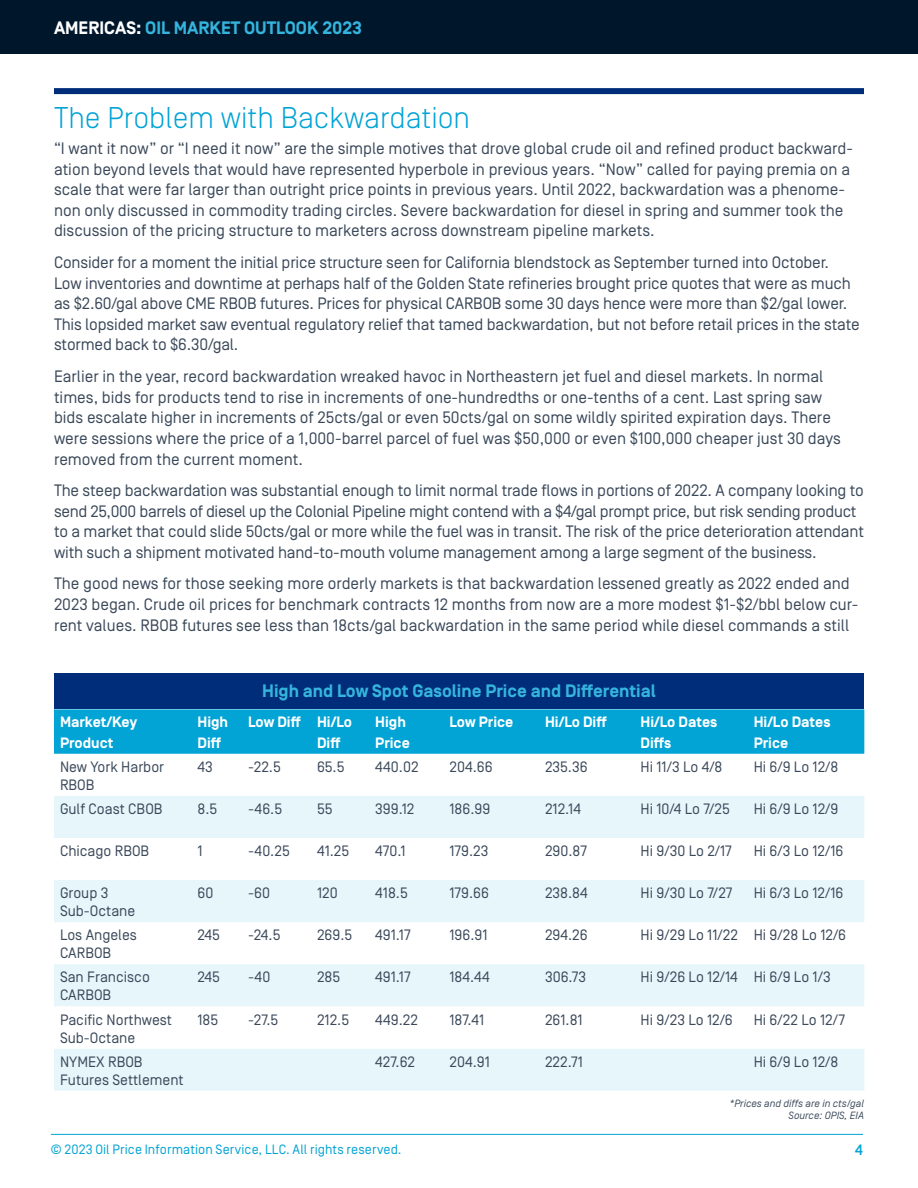
<style>
.page{position:relative;width:918px;height:1188px;background:#fff}
.page>*{position:absolute;margin:0;border:0;box-sizing:border-box;transform-origin:0 0}
.Subhead{font:300 30px "Simplon Norm";color:#02a3d5}
.t1{font:700 18px "Simplon Norm";color:#35b5dd}
.t2{font:16.5px/20.7px "Simplon Norm";color:#3a4859}
.t3{font:15px/18px "Simplon Norm";color:#3a4859}
.t4{font:700 15px/20.2px "Simplon Norm";color:#fff}
.t5{font:500 15px "Simplon Norm";color:#02a3d5}
.t6{font:13.5px "Simplon Norm";letter-spacing:.01em;color:#02a3d5}
.t7{font:italic 10.5px "Simplon Norm";color:#3a4859}
.s1{color:#fff}
</style>
<div class="page">
<hr style="left:51px;top:1134px;width:812px;height:1px;background:#02a3d5">
<div style="left:0;top:0;width:918px;height:54px;background:#00162b"></div>
<div style="left:54px;top:673px;width:810px;height:36px;background:#002d79"></div>
<div style="left:54px;top:88px;width:810px;height:6px;background:#002d79"></div>
<div style="left:54px;top:709px;width:810px;height:45px;background:#02a3d5"></div>
<svg style="left:54px;top:796px;width:810px;height:295px;fill:#e6f6fb"></svg>
<svg style="left:54px;top:1006px;width:810px;height:43px"></svg>
<p class="t1" style="left:54px;top:18px;width:310px"><span class="s1">AMERICAS:</span> OIL MARKET OUTLOOK 2023</p>
<p class="Subhead" style="left:54px;top:102px;width:418px">The Problem with Backwardation</p>
<p class="t2" style="left:54px;top:138px;width:800px">“I want it now” or “I need it now” are the simple motives that drove global crude oil and refined product backward&shy;ation beyond levels that would have represented hyperbole in previous years. “Now” called for paying premia on a scale that were far larger than outright price points in previous years. Until 2022, backwardation was a phenome&shy;non only discussed in commodity trading circles. Severe backwardation for diesel in spring and summer took the discussion of the pricing structure to marketers across downstream pipeline markets.</p>
<p class="t2" style="left:54px;top:252px;width:807px">Consider for a moment the initial price structure seen for California blendstock as September turned into October.<br>Low inventories and downtime at perhaps half of the Golden State refineries brought price quotes that were as much as $2.60/gal above CME RBOB futures. Prices for physical CARBOB some 30 days hence were more than $2/gal lower.<br>This lopsided market saw eventual regulatory relief that tamed backwardation, but not before retail prices in the state stormed back to $6.30/gal.</p>
<p class="t2" style="left:54px;top:366px;width:788px">Earlier in the year, record backwardation wreaked havoc in Northeastern jet fuel and diesel markets. In normal times, bids for products tend to rise in increments of one-hundredths or one-tenths of a cent. Last spring saw bids escalate higher in increments of 25cts/gal or even 50cts/gal on some wildly spirited expiration days. There were sessions where the price of a 1,000-barrel parcel of fuel was $50,000 or even $100,000 cheaper just 30 days removed from the current moment.</p>
<p class="t2" style="left:54px;top:480px;width:812px">The steep backwardation was substantial enough to limit normal trade flows in portions of 2022. A company looking to send 25,000 barrels of diesel up the Colonial Pipeline might contend with a $4/gal prompt price, but risk sending product to a market that could slide 50cts/gal or more while the fuel was in transit. The risk of the price deterioration attendant with such a shipment motivated hand-to-mouth volume management among a large segment of the business.</p>
<p class="t2" style="left:54px;top:574px;width:806px">The good news for those seeking more orderly markets is that backwardation lessened greatly as 2022 ended and<br>2023 began. Crude oil prices for benchmark contracts 12 months from now are a more modest $1-$2/bbl below cur&shy;rent values. RBOB futures see less than 18cts/gal backwardation in the same period while diesel commands a still</p>
<p class="t1" style="left:262px;top:681px;width:395px">High and Low Spot Gasoline Price and Differential</p>
<p class="t4" style="left:60px;top:713px;width:79px">Market/Key<br>Product</p>
<p class="t4" style="left:197px;top:713px;width:32px">High<br>Diff</p>
<p class="t4" style="left:248px;top:713px;width:54px">Low Diff</p>
<p class="t4" style="left:317px;top:713px;width:36px">Hi/Lo<br>Diff</p>
<p class="t4" style="left:375px;top:713px;width:36px">High<br>Price</p>
<p class="t4" style="left:450px;top:713px;width:65px">Low Price</p>
<p class="t4" style="left:545px;top:713px;width:63px">Hi/Lo Diff</p>
<p class="t4" style="left:641px;top:713px;width:78px">Hi/Lo Dates<br>Diffs</p>
<p class="t4" style="left:754px;top:713px;width:78px">Hi/Lo Dates<br>Price</p>
<p class="t3" style="left:60px;top:758px;width:106px">New York Harbor<br>RBOB</p>
<p class="t3" style="left:197px;top:758px;width:17px">43</p>
<p class="t3" style="left:248px;top:758px;width:34px">-22.5</p>
<p class="t3" style="left:317px;top:758px;width:29px">65.5</p>
<p class="t3" style="left:375px;top:758px;width:45px">440.02</p>
<p class="t3" style="left:450px;top:758px;width:45px">204.66</p>
<p class="t3" style="left:545px;top:758px;width:44px">235.36</p>
<p class="t3" style="left:641px;top:758px;width:83px">Hi 11/3 Lo 4/8</p>
<p class="t3" style="left:754px;top:758px;width:86px">Hi 6/9 Lo 12/8</p>
<p class="t3" style="left:60px;top:800px;width:104px">Gulf Coast CBOB</p>
<p class="t3" style="left:197px;top:800px;width:21px">8.5</p>
<p class="t3" style="left:248px;top:800px;width:35px">-46.5</p>
<p class="t3" style="left:317px;top:800px;width:17px">55</p>
<p class="t3" style="left:375px;top:800px;width:41px">399.12</p>
<p class="t3" style="left:450px;top:800px;width:42px">186.99</p>
<p class="t3" style="left:545px;top:800px;width:38px">212.14</p>
<p class="t3" style="left:641px;top:800px;width:91px">Hi 10/4 Lo 7/25</p>
<p class="t3" style="left:754px;top:800px;width:86px">Hi 6/9 Lo 12/9</p>
<p class="t3" style="left:60px;top:842px;width:91px">Chicago RBOB</p>
<p class="t3" style="left:197px;top:842px;width:7px">1</p>
<p class="t3" style="left:248px;top:842px;width:43px">-40.25</p>
<p class="t3" style="left:317px;top:842px;width:34px">41.25</p>
<p class="t3" style="left:375px;top:842px;width:32px">470.1</p>
<p class="t3" style="left:450px;top:842px;width:40px">179.23</p>
<p class="t3" style="left:545px;top:842px;width:44px">290.87</p>
<p class="t3" style="left:641px;top:842px;width:93px">Hi 9/30 Lo 2/17</p>
<p class="t3" style="left:754px;top:842px;width:91px">Hi 6/3 Lo 12/16</p>
<p class="t3" style="left:60px;top:884px;width:77px">Group 3<br>Sub-Octane</p>
<p class="t3" style="left:197px;top:884px;width:17px">60</p>
<p class="t3" style="left:248px;top:884px;width:23px">-60</p>
<p class="t3" style="left:317px;top:884px;width:22px">120</p>
<p class="t3" style="left:375px;top:884px;width:34px">418.5</p>
<p class="t3" style="left:450px;top:884px;width:41px">179.66</p>
<p class="t3" style="left:545px;top:884px;width:44px">238.84</p>
<p class="t3" style="left:641px;top:884px;width:94px">Hi 9/30 Lo 7/27</p>
<p class="t3" style="left:754px;top:884px;width:91px">Hi 6/3 Lo 12/16</p>
<p class="t3" style="left:60px;top:926px;width:79px">Los Angeles<br>CARBOB</p>
<p class="t3" style="left:197px;top:926px;width:24px">245</p>
<p class="t3" style="left:248px;top:926px;width:34px">-24.5</p>
<p class="t3" style="left:317px;top:926px;width:37px">269.5</p>
<p class="t3" style="left:375px;top:926px;width:37px">491.17</p>
<p class="t3" style="left:450px;top:926px;width:40px">196.91</p>
<p class="t3" style="left:545px;top:926px;width:44px">294.26</p>
<p class="t3" style="left:641px;top:926px;width:99px">Hi 9/29 Lo 11/22</p>
<p class="t3" style="left:754px;top:926px;width:94px">Hi 9/28 Lo 12/6</p>
<p class="t3" style="left:60px;top:969px;width:91px">San Francisco<br>CARBOB</p>
<p class="t3" style="left:197px;top:969px;width:24px">245</p>
<p class="t3" style="left:248px;top:969px;width:24px">-40</p>
<p class="t3" style="left:317px;top:969px;width:25px">285</p>
<p class="t3" style="left:375px;top:969px;width:37px">491.17</p>
<p class="t3" style="left:450px;top:969px;width:42px">184.44</p>
<p class="t3" style="left:545px;top:969px;width:43px">306.73</p>
<p class="t3" style="left:641px;top:969px;width:99px">Hi 9/26 Lo 12/14</p>
<p class="t3" style="left:754px;top:969px;width:79px">Hi 6/9 Lo 1/3</p>
<p class="t3" style="left:60px;top:1011px;width:114px">Pacific Northwest<br>Sub-Octane</p>
<p class="t3" style="left:197px;top:1011px;width:22px">185</p>
<p class="t3" style="left:248px;top:1011px;width:32px">-27.5</p>
<p class="t3" style="left:317px;top:1011px;width:34px">212.5</p>
<p class="t3" style="left:375px;top:1011px;width:44px">449.22</p>
<p class="t3" style="left:450px;top:1011px;width:36px">187.41</p>
<p class="t3" style="left:545px;top:1011px;width:39px">261.81</p>
<p class="t3" style="left:641px;top:1011px;width:94px">Hi 9/23 Lo 12/6</p>
<p class="t3" style="left:754px;top:1011px;width:93px">Hi 6/22 Lo 12/7</p>
<p class="t3" style="left:60px;top:1053px;width:125px">NYMEX RBOB<br>Futures Settlement</p>
<p class="t3" style="left:375px;top:1053px;width:41px">427.62</p>
<p class="t3" style="left:450px;top:1053px;width:42px">204.91</p>
<p class="t3" style="left:545px;top:1053px;width:39px">222.71</p>
<p class="t3" style="left:754px;top:1053px;width:86px">Hi 6/9 Lo 12/8</p>
<p class="t7" style="left:729px;top:1098px;width:136px">*Prices and diffs are in cts/gal</p>
<p class="t7" style="left:789px;top:1110px;width:77px">Source: OPIS, EIA</p>
<p class="t6" style="left:51px;top:1143px;width:352px">© 2023 Oil Price Information Service, LLC. All rights reserved.</p>
<p class="t5" style="left:855px;top:1142px;width:9px">4</p>
</div>
